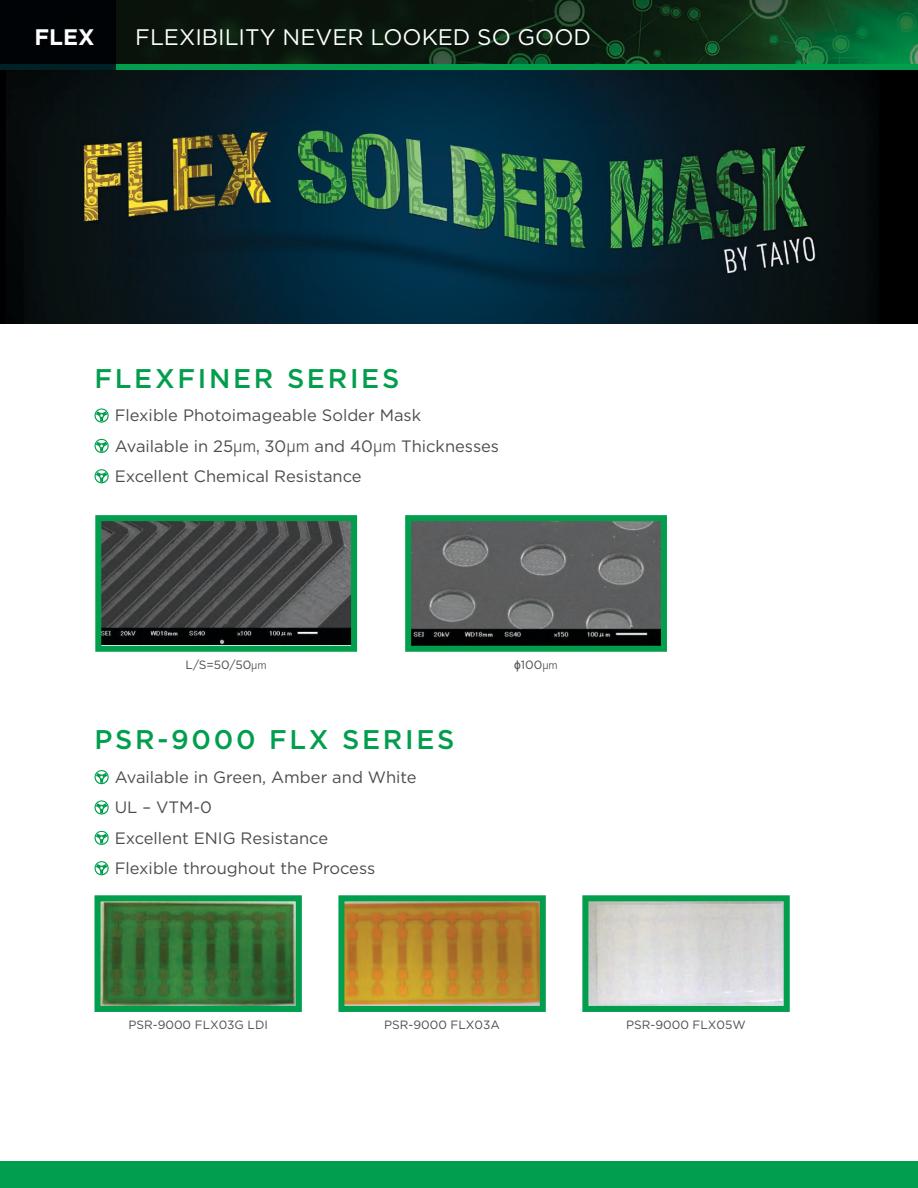
<style>
.page{position:relative;width:918px;height:1188px;background:#fff}
.page>*{position:absolute;margin:0;border:0;box-sizing:border-box;transform-origin:0 0}
.t1{font:500 27px "Gotham";letter-spacing:.1em;color:#009e4d}
.t2{font:22.5px "Gotham";color:#fff}
.t3{font:700 22.5px "Gotham";color:#fff}
.t4{font:16.5px/30.3px "Gotham";color:#4d4d4f}
.t5{font:12px "Gotham";color:#4d4d4f}
.s1{font-family:"Akzidenz Grotesk BE";font-weight:300;font-size:18px}
.s2{font-family:"Akzidenz Grotesk BE";font-weight:300}
.s3{font-family:"Arial"}
</style>
<div class="page">
<div style="left:0;top:1161px;width:918px;height:27px;background:#009e4d"></div>
<img style="left:0;top:0;width:918px;height:324px">
<svg style="left:94px;top:770px;width:15px;height:15px"></svg>
<svg style="left:94px;top:800px;width:15px;height:15px"></svg>
<svg style="left:94px;top:830px;width:15px;height:15px"></svg>
<svg style="left:94px;top:861px;width:15px;height:15px"></svg>
<img style="left:101px;top:902px;width:194px;height:103px">
<div style="left:94px;top:895px;width:208px;height:117px;border:6px solid #009e4d"></div>
<img style="left:589px;top:902px;width:194px;height:103px">
<div style="left:582px;top:895px;width:208px;height:117px;border:6px solid #009e4d"></div>
<img style="left:345px;top:902px;width:194px;height:103px">
<div style="left:338px;top:895px;width:208px;height:117px;border:6px solid #009e4d"></div>
<svg style="left:94px;top:408px;width:15px;height:15px"></svg>
<svg style="left:94px;top:438px;width:15px;height:15px"></svg>
<svg style="left:94px;top:469px;width:15px;height:15px"></svg>
<img style="left:412px;top:522px;width:248px;height:123px">
<div style="left:405px;top:515px;width:262px;height:137px;border:6px solid #009e4d"></div>
<img style="left:102px;top:522px;width:248px;height:123px">
<div style="left:95px;top:515px;width:262px;height:137px;border:6px solid #009e4d"></div>
<div style="left:0;top:64px;width:918px;height:6px;background:#009e4d"></div>
<svg style="left:0;top:0;width:116px;height:70px;background:#000507"></svg>
<h2 class="t3" style="left:35px;top:22px;width:62px">FLEX</h2>
<h2 class="t2" style="left:135px;top:23px;width:457px">FLEXIBILITY NEVER LOOKED SO GOOD</h2>
<h1 class="t1" style="left:94px;top:360px;width:306px">FLEXFINER SERIES</h1>
<p class="t4" style="left:115px;top:400px;width:386px">Flexible Photoimageable Solder Mask<br>Available in 25<span class="s1">μm,</span> 30<span class="s1">μm</span> and 40<span class="s1">μm</span> Thicknesses<br>Excellent Chemical Resistance</p>
<p class="t5" style="left:186px;top:657px;width:83px">L/S=50/50<span class="s2">μm</span></p>
<p class="t5" style="left:514px;top:657px;width:45px"><span class="s3">ϕ</span>100<span class="s2">μm</span></p>
<h1 class="t1" style="left:94px;top:722px;width:361px">PSR-9000 FLX SERIES</h1>
<p class="t4" style="left:115px;top:762px;width:303px">Available in Green, Amber and White<br>UL – VTM-0<br>Excellent ENIG Resistance<br>Flexible throughout the Process</p>
<p class="t5" style="left:128px;top:1017px;width:141px">PSR-9000 FLX03G LDI</p>
<p class="t5" style="left:384px;top:1017px;width:117px">PSR-9000 FLX03A</p>
<p class="t5" style="left:626px;top:1017px;width:121px">PSR-9000 FLX05W</p>
</div>
